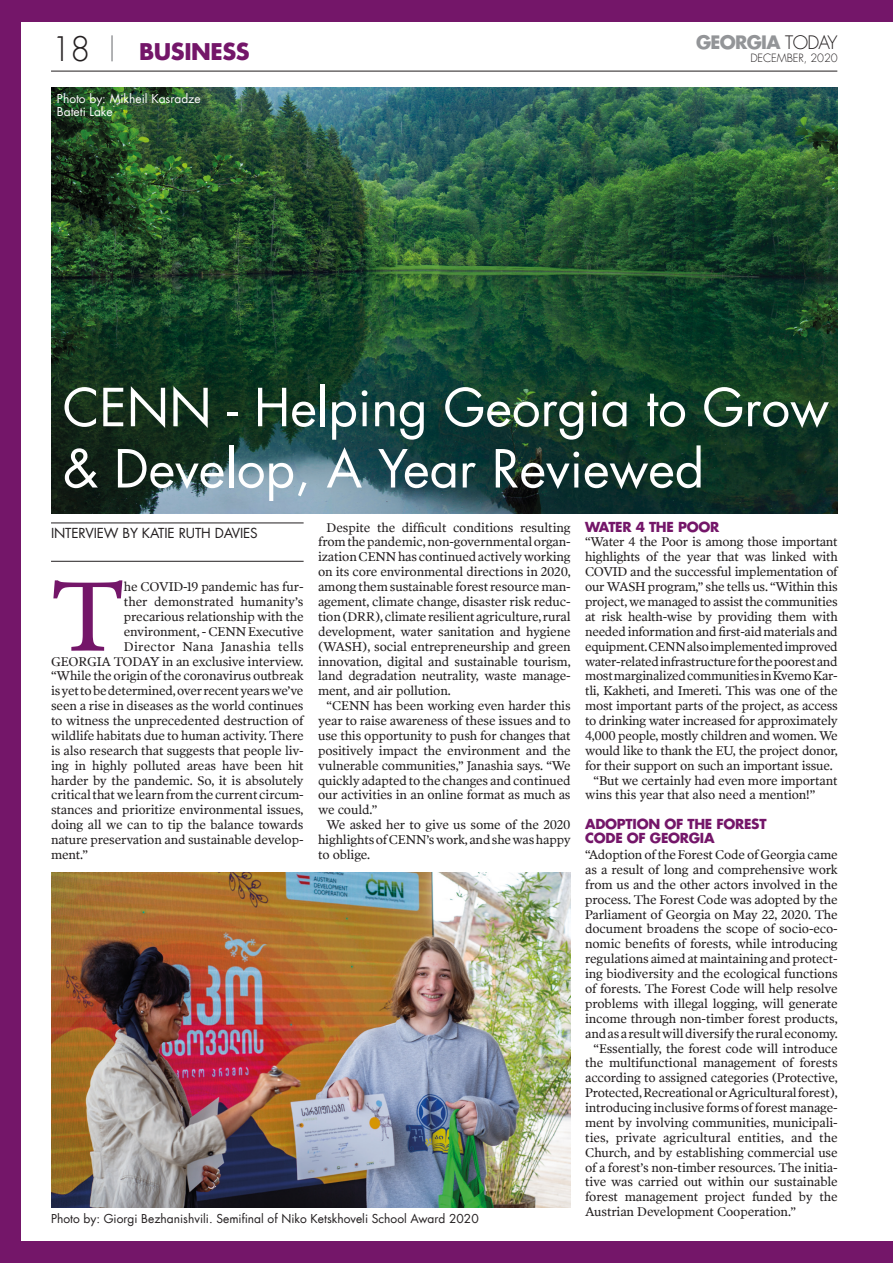
<style>
.page{position:relative;width:893px;height:1263px;background:#fff}
.page>*{position:absolute;margin:0;border:0;box-sizing:border-box;transform-origin:0 0}
.BODY_Drop_Cap_5__1_a{font:99.6px "Poynter OS Text Two L";color:#741669}
.HEAD_54__satauri_B{font:51px/61.2px "Futura";color:#fff}
.t1{font:300 33px "Futura";color:#231f20}
.t2{font:700 22.5px "Futura";letter-spacing:-.02em;color:#741669}
.t3{font:700 18.15px "Futura";letter-spacing:-.04em;color:#939598}
.SUB_9_9_5{font:700 13.5px/14.2px "Futura";letter-spacing:-.02em;color:#741669}
.BYLINE__avtori{font:13.5px "Futura";letter-spacing:-.01em;color:#231f20}
.BODY{font:12.75px/14.9px "Poynter OS Text Two L";letter-spacing:-.01em;color:#231f20;text-align:justify}
.BODY_FIRST_PAR__1_ab{font:12.75px/14.9px "Poynter OS Text Two L";letter-spacing:-.02em;color:#231f20;text-align:justify}
.BODY_Drop_Cap_5__1_a-2{font:12.75px "Poynter OS Text Two L";letter-spacing:-.01em;color:#231f20}
.BODY_Drop_Cap_5__1_a-3{font:12.75px "Poynter OS Text Two L";letter-spacing:.025em;color:#231f20}
.CAPTION__poto{font:12px "Futura";color:#231f20}
.CAPTION__poto-2{font:12px "Futura";color:#fff}
.t4{font:300 11.1px "Futura";letter-spacing:-.01em;color:#231f20}
.s1{font-weight:300;color:#231f20}
</style>
<div class="page">
<hr style="left:111px;top:35px;width:2px;height:26px;background:#939598">
<hr style="left:51px;top:71px;width:786px;height:1px;background:#231f20">
<div style="left:0;top:0;width:21px;height:1263px;background:#741669"></div>
<div style="left:0;top:0;width:893px;height:21px;background:#741669"></div>
<div style="left:0;top:1242px;width:893px;height:21px;background:#741669"></div>
<hr style="left:51px;top:522px;width:253px;height:1px;background:#231f20">
<hr style="left:51px;top:561px;width:253px;height:1px;background:#231f20">
<img style="left:51px;top:87px;width:787px;height:426px">
<img style="left:51px;top:872px;width:520px;height:335px">
<h3 class="t3" style="left:696px;top:33px;width:143px">GEORGIA <span class="s1">TODAY</span></h3>
<p class="t1" style="left:51px;top:33px;width:41px">18</p>
<h3 class="t2" style="left:139px;top:40px;width:112px">BUSINESS</h3>
<p class="t4" style="left:750px;top:52px;width:89px">DECEMBER, 2020</p>
<p class="CAPTION__poto-2" style="left:57px;top:93px;width:145px">Photo by: Mikheil Kasradze</p>
<p class="CAPTION__poto-2" style="left:57px;top:105px;width:57px">Bateti Lake</p>
<p class="HEAD_54__satauri_B" style="left:63px;top:381px;width:768px">CENN - Helping Georgia to Grow &amp; Develop, A Year Reviewed</p>
<p class="BYLINE__avtori" style="left:51px;top:526px;width:208px">INTERVIEW BY KATIE RUTH DAVIES</p>
<p class="BODY_Drop_Cap_5__1_a" style="left:51px;top:572px;width:75px">T</p>
<p class="BODY_Drop_Cap_5__1_a-2" style="left:124px;top:581px;width:181px">he COVID-19 pandemic has fur-</p>
<p class="BODY_Drop_Cap_5__1_a-2" style="left:124px;top:596px;width:181px">ther demonstrated humanity’s</p>
<p class="BODY_Drop_Cap_5__1_a-2" style="left:124px;top:611px;width:181px">precarious relationship with the</p>
<p class="BODY_Drop_Cap_5__1_a-2" style="left:124px;top:626px;width:181px">environment, - CENN Executive</p>
<p class="BODY_Drop_Cap_5__1_a-3" style="left:124px;top:641px;width:181px">Director Nana Janashia tells</p>
<p class="BODY_Drop_Cap_5__1_a-2" style="left:51px;top:655px;width:254px">GEORGIA TODAY in an exclusive interview.</p>
<p class="BODY_Drop_Cap_5__1_a-2" style="left:51px;top:670px;width:254px">“While the origin of the coronavirus outbreak</p>
<p class="BODY_Drop_Cap_5__1_a-2" style="left:51px;top:685px;width:254px">is yet to be determined, over recent years we’ve</p>
<p class="BODY_Drop_Cap_5__1_a-2" style="left:51px;top:700px;width:254px">seen a rise in diseases as the world continues</p>
<p class="BODY_Drop_Cap_5__1_a-2" style="left:51px;top:715px;width:254px">to witness the unprecedented destruction of</p>
<p class="BODY_Drop_Cap_5__1_a-2" style="left:51px;top:730px;width:254px">wildlife habitats due to human activity. There</p>
<p class="BODY_Drop_Cap_5__1_a-2" style="left:51px;top:745px;width:254px">is also research that suggests that people liv-</p>
<p class="BODY_Drop_Cap_5__1_a-2" style="left:51px;top:760px;width:254px">ing in highly polluted areas have been hit</p>
<p class="BODY_Drop_Cap_5__1_a-2" style="left:51px;top:774px;width:254px">harder by the pandemic. So, it is absolutely</p>
<p class="BODY_Drop_Cap_5__1_a-2" style="left:51px;top:789px;width:254px">critical that we learn from the current circum-</p>
<p class="BODY_Drop_Cap_5__1_a-2" style="left:51px;top:804px;width:254px">stances and prioritize environmental issues,</p>
<p class="BODY_Drop_Cap_5__1_a-2" style="left:51px;top:819px;width:254px">doing all we can to tip the balance towards</p>
<p class="BODY_Drop_Cap_5__1_a-2" style="left:51px;top:834px;width:254px">nature preservation and sustainable develop-</p>
<p class="BODY_Drop_Cap_5__1_a-2" style="left:51px;top:849px;width:39px">ment.”</p>
<p class="BODY" style="left:318px;top:520px;width:254px;text-indent:9px">Despite the difficult conditions resulting from the pandemic, non-governmental organ&shy;ization CENN has continued actively working on its core environmental directions in 2020, among them sustainable forest resource man&shy;agement, climate change, disaster risk reduc&shy;tion (DRR), climate resilient agriculture, rural development, water sanitation and hygiene (WASH), social entrepreneurship and green innovation, digital and sustainable tourism, land degradation neutrality, waste manage&shy;ment, and air pollution.</p>
<p class="BODY" style="left:318px;top:699px;width:254px;text-indent:9px">“CENN has been working even harder this year to raise awareness of these issues and to use this opportunity to push for changes that positively impact the environment and the vulnerable communities,” Janashia says. “We quickly adapted to the changes and continued our activities in an online format as much as we could.”</p>
<p class="BODY" style="left:318px;top:818px;width:254px;text-indent:9px">We asked her to give us some of the 2020 highlights of CENN’s work, and she was happy to oblige.</p>
<p class="CAPTION__poto" style="left:51px;top:1213px;width:429px">Photo by: Giorgi Bezhanishvili. Semifinal of Niko Ketskhoveli School Award 2020</p>
<p class="SUB_9_9_5" style="left:585px;top:520px;width:136px">WATER 4 THE POOR</p>
<p class="BODY_FIRST_PAR__1_ab" style="left:585px;top:535px;width:254px">“Water 4 the Poor is among those important highlights of the year that was linked with COVID and the successful implementation of our WASH program,” she tells us. “Within this project, we managed to assist the communities at risk health-wise by providing them with needed information and first-aid materials and equipment. CENN also implemented improved water-related infrastructure for the poorest and most marginalized communities in Kvemo Kar&shy;tli, Kakheti, and Imereti. This was one of the most important parts of the project, as access to drinking water increased for approximately 4,000 people, mostly children and women. We would like to thank the EU, the project donor, for their support on such an important issue.</p>
<p class="BODY" style="left:585px;top:773px;width:254px;text-indent:9px">“But we certainly had even more important wins this year that also need a mention!”</p>
<p class="SUB_9_9_5" style="left:585px;top:818px;width:183px">ADOPTION OF THE FOREST<br>CODE OF GEORGIA</p>
<p class="BODY_FIRST_PAR__1_ab" style="left:585px;top:848px;width:254px">“Adoption of the Forest Code of Georgia came as a result of long and comprehensive work from us and the other actors involved in the process. The Forest Code was adopted by the Parliament of Georgia on May 22, 2020. The document broadens the scope of socio-eco&shy;nomic benefits of forests, while introducing regulations aimed at maintaining and protect&shy;ing biodiversity and the ecological functions of forests. The Forest Code will help resolve problems with illegal logging, will generate income through non-timber forest products, and as a result will diversify the rural economy.</p>
<p class="BODY" style="left:585px;top:1041px;width:254px;text-indent:9px">“Essentially, the forest code will introduce the multifunctional management of forests according to assigned categories (Protective, Protected, Recreational or Agricultural forest), introducing inclusive forms of forest manage&shy;ment by involving communities, municipali&shy;ties, private agricultural entities, and the Church, and by establishing commercial use of a forest’s non-timber resources. The initia&shy;tive was carried out within our sustainable forest management project funded by the Austrian Development Cooperation.”</p>
</div>
